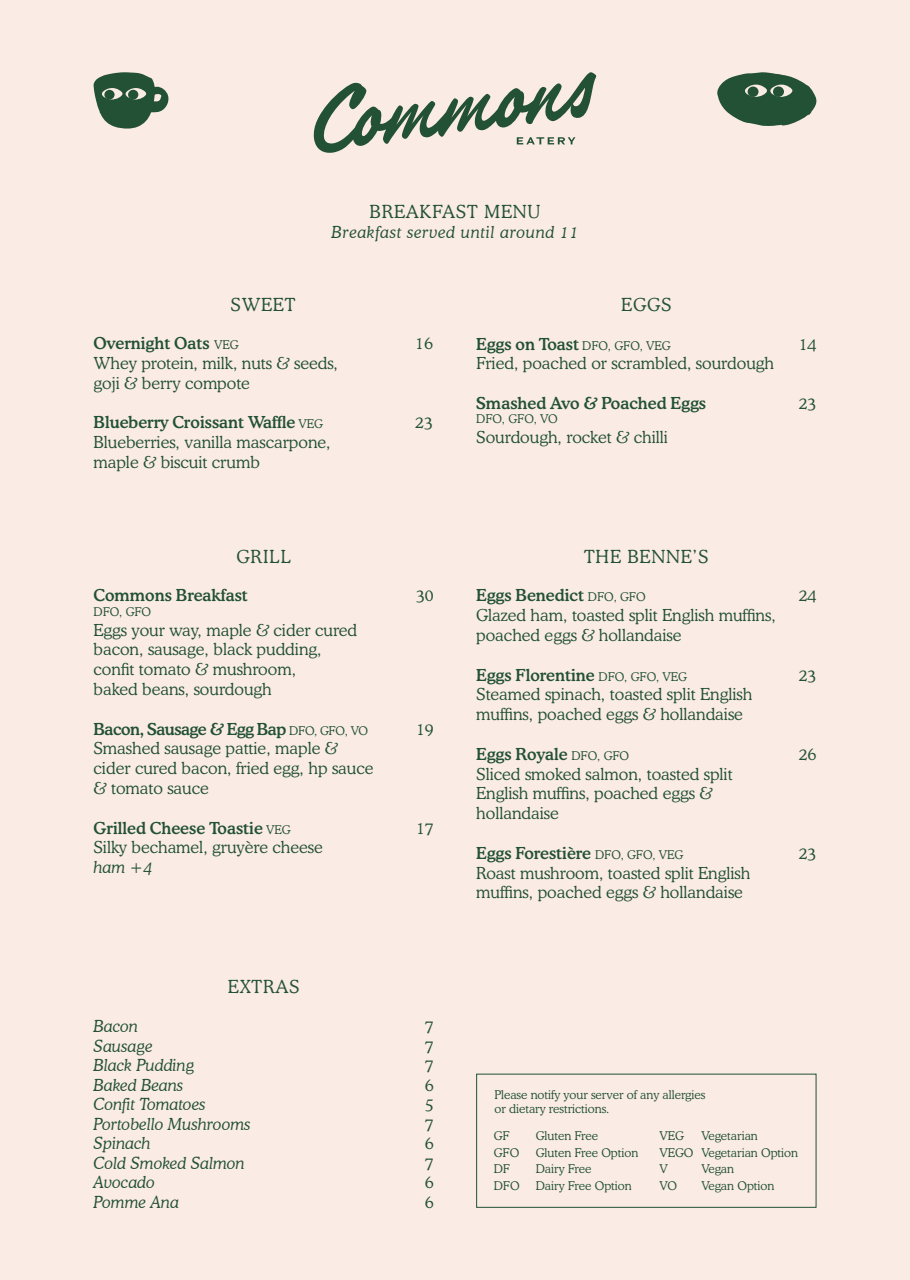
<style>
.page{position:relative;width:910px;height:1280px;background:#faebe4}
.page>*{position:absolute;margin:0;border:0;box-sizing:border-box;transform-origin:0 0}
.t1{font:300 18px "Cooper BT";letter-spacing:.05em;color:#225136}
.t2{font:300 16.5px/19.8px "Cooper BT";color:#225136}
.t3{font:500 16.5px "Cooper BT";color:#225136}
.t4{font:italic 300 16.5px "Cooper BT";color:#225136}
.t5{font:500 16.5px "Cooper BT";letter-spacing:-.03em;color:#225136}
.t6{font:italic 300 16.5px "Cooper BT";letter-spacing:.04em;color:#225136}
.t7{font:300 12px "Cooper BT";color:#225136}
.s1{font-weight:300;font-size:12px}
</style>
<div class="page">
<div style="left:476px;top:1074px;width:340px;height:134px;border:1px solid #225136"></div>
<svg style="left:313px;top:72px;width:283px;height:81px"></svg>
<svg style="left:93px;top:72px;width:76px;height:57px"></svg>
<div style="left:104px;top:90px;width:11px;height:10px;background:#225136;border-radius:50%"></div>
<svg style="left:717px;top:72px;width:100px;height:54px"></svg>
<div style="left:748px;top:87px;width:10px;height:10px;background:#225136;border-radius:50%"></div>
<p class="t1" style="left:230px;top:292px;width:66px">SWEET</p>
<p class="t1" style="left:370px;top:200px;width:172px">BREAKFAST MENU</p>
<p class="t6" style="left:331px;top:222px;width:248px">Breakfast served until around 11</p>
<p class="t1" style="left:621px;top:293px;width:52px">EGGS</p>
<p class="t3" style="left:94px;top:332px;width:147px">Overnight Oats <span class="s1">VEG</span></p>
<p class="t2" style="left:415px;top:333px;width:19px">16</p>
<p class="t2" style="left:94px;top:353px;width:246px">Whey protein, milk, nuts &amp; seeds,</p>
<p class="t2" style="left:94px;top:373px;width:158px">goji &amp; berry compote</p>
<p class="t3" style="left:94px;top:411px;width:231px">Blueberry Croissant Waffle <span class="s1">VEG</span></p>
<p class="t2" style="left:415px;top:412px;width:19px">23</p>
<p class="t2" style="left:94px;top:432px;width:239px">Blueberries, vanilla mascarpone,</p>
<p class="t2" style="left:94px;top:452px;width:168px">maple &amp; biscuit crumb</p>
<p class="t1" style="left:237px;top:545px;width:56px">GRILL</p>
<p class="t3" style="left:94px;top:584px;width:156px">Commons Breakfast</p>
<p class="t2" style="left:416px;top:585px;width:19px">30</p>
<p class="t7" style="left:94px;top:603px;width:59px">DFO, GFO</p>
<p class="t2" style="left:94px;top:620px;width:265px">Eggs your way, maple &amp; cider cured</p>
<p class="t2" style="left:94px;top:639px;width:230px">bacon, sausage, black pudding,</p>
<p class="t2" style="left:94px;top:659px;width:204px">confit tomato &amp; mushroom,</p>
<p class="t2" style="left:94px;top:679px;width:180px">baked beans, sourdough</p>
<p class="t5" style="left:94px;top:717px;width:276px">Bacon, Sausage &amp; Egg Bap <span class="s1">DFO, GFO, VO</span></p>
<p class="t2" style="left:416px;top:719px;width:19px">19</p>
<p class="t2" style="left:94px;top:738px;width:246px">Smashed sausage pattie, maple &amp;</p>
<p class="t2" style="left:94px;top:758px;width:281px">cider cured bacon, fried egg, hp sauce</p>
<p class="t2" style="left:94px;top:778px;width:117px">&amp; tomato sauce</p>
<p class="t3" style="left:94px;top:816px;width:198px">Grilled Cheese Toastie <span class="s1">VEG</span></p>
<p class="t2" style="left:416px;top:818px;width:19px">17</p>
<p class="t2" style="left:94px;top:837px;width:231px">Silky bechamel, gruyère cheese</p>
<p class="t4" style="left:94px;top:857px;width:60px">ham +4</p>
<p class="t1" style="left:228px;top:975px;width:73px">EXTRAS</p>
<p class="t4" style="left:94px;top:1016px;width:46px">Bacon</p>
<p class="t2" style="left:425px;top:1016px;width:10px">7</p>
<p class="t4" style="left:94px;top:1036px;width:61px">Sausage</p>
<p class="t2" style="left:425px;top:1036px;width:10px">7</p>
<p class="t4" style="left:94px;top:1055px;width:103px">Black Pudding</p>
<p class="t2" style="left:425px;top:1055px;width:10px">7</p>
<p class="t4" style="left:94px;top:1075px;width:91px">Baked Beans</p>
<p class="t2" style="left:425px;top:1075px;width:10px">6</p>
<p class="t4" style="left:94px;top:1094px;width:114px">Confit Tomatoes</p>
<p class="t2" style="left:425px;top:1094px;width:10px">5</p>
<p class="t4" style="left:94px;top:1114px;width:159px">Portobello Mushrooms</p>
<p class="t2" style="left:425px;top:1114px;width:10px">7</p>
<p class="t4" style="left:94px;top:1133px;width:59px">Spinach</p>
<p class="t2" style="left:425px;top:1133px;width:10px">6</p>
<p class="t4" style="left:94px;top:1153px;width:153px">Cold Smoked Salmon</p>
<p class="t2" style="left:425px;top:1153px;width:10px">7</p>
<p class="t4" style="left:94px;top:1172px;width:63px">Avocado</p>
<p class="t2" style="left:425px;top:1172px;width:10px">6</p>
<p class="t4" style="left:94px;top:1192px;width:87px">Pomme Ana</p>
<p class="t2" style="left:425px;top:1192px;width:10px">6</p>
<p class="t3" style="left:476px;top:333px;width:196px">Eggs on Toast <span class="s1">DFO, GFO, VEG</span></p>
<p class="t2" style="left:799px;top:334px;width:19px">14</p>
<p class="t2" style="left:476px;top:353px;width:299px">Fried, poached or scrambled, sourdough</p>
<p class="t3" style="left:476px;top:392px;width:231px">Smashed Avo &amp; Poached Eggs</p>
<p class="t2" style="left:799px;top:393px;width:19px">23</p>
<p class="t7" style="left:476px;top:411px;width:83px">DFO, GFO, VO</p>
<p class="t2" style="left:476px;top:427px;width:193px">Sourdough, rocket &amp; chilli</p>
<p class="t1" style="left:584px;top:545px;width:126px">THE BENNE’S</p>
<p class="t3" style="left:476px;top:584px;width:171px">Eggs Benedict <span class="s1">DFO, GFO</span></p>
<p class="t2" style="left:799px;top:585px;width:19px">24</p>
<p class="t2" style="left:476px;top:605px;width:301px">Glazed ham, toasted split English muffins, poached eggs &amp; hollandaise</p>
<p class="t3" style="left:476px;top:663px;width:212px">Eggs Florentine <span class="s1">DFO, GFO, VEG</span></p>
<p class="t2" style="left:799px;top:665px;width:19px">23</p>
<p class="t2" style="left:476px;top:684px;width:277px">Steamed spinach, toasted split English</p>
<p class="t2" style="left:476px;top:704px;width:268px">muffins, poached eggs &amp; hollandaise</p>
<p class="t3" style="left:476px;top:743px;width:154px">Eggs Royale <span class="s1">DFO, GFO</span></p>
<p class="t2" style="left:799px;top:744px;width:19px">26</p>
<p class="t2" style="left:476px;top:764px;width:258px">Sliced smoked salmon, toasted split</p>
<p class="t2" style="left:476px;top:783px;width:238px">English muffins, poached eggs &amp;</p>
<p class="t2" style="left:476px;top:803px;width:84px">hollandaise</p>
<p class="t3" style="left:476px;top:842px;width:209px">Eggs Forestière <span class="s1">DFO, GFO, VEG</span></p>
<p class="t2" style="left:799px;top:843px;width:19px">23</p>
<p class="t2" style="left:476px;top:863px;width:276px">Roast mushroom, toasted split English</p>
<p class="t2" style="left:476px;top:882px;width:268px">muffins, poached eggs &amp; hollandaise</p>
<p class="t7" style="left:494px;top:1086px;width:212px">Please notify your server of any allergies</p>
<p class="t7" style="left:494px;top:1101px;width:117px">or dietary restrictions.</p>
<p class="t7" style="left:494px;top:1128px;width:17px">GF</p>
<p class="t7" style="left:536px;top:1128px;width:64px">Gluten Free</p>
<p class="t7" style="left:494px;top:1145px;width:27px">GFO</p>
<p class="t7" style="left:536px;top:1145px;width:104px">Gluten Free Option</p>
<p class="t7" style="left:494px;top:1161px;width:18px">DF</p>
<p class="t7" style="left:536px;top:1161px;width:57px">Dairy Free</p>
<p class="t7" style="left:494px;top:1178px;width:27px">DFO</p>
<p class="t7" style="left:536px;top:1178px;width:97px">Dairy Free Option</p>
<p class="t7" style="left:660px;top:1128px;width:26px">VEG</p>
<p class="t7" style="left:702px;top:1128px;width:58px">Vegetarian</p>
<p class="t7" style="left:660px;top:1145px;width:140px">VEGO Vegetarian Option</p>
<p class="t7" style="left:660px;top:1161px;width:10px">V</p>
<p class="t7" style="left:702px;top:1161px;width:34px">Vegan</p>
<p class="t7" style="left:660px;top:1178px;width:19px">VO</p>
<p class="t7" style="left:702px;top:1178px;width:74px">Vegan Option</p>
</div>
